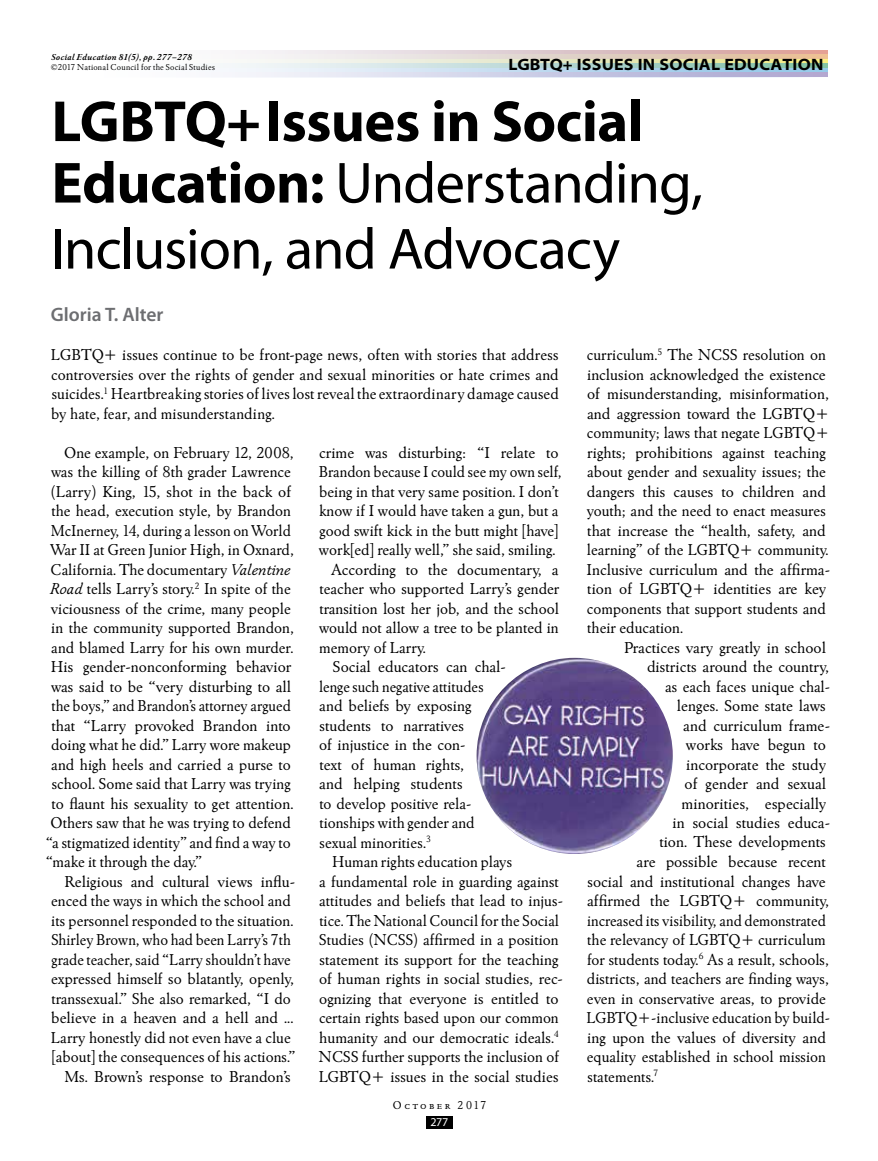
<style>
.page{position:relative;width:878px;height:1161px;background:#fff}
.page>*{position:absolute;margin:0;border:0;box-sizing:border-box;transform-origin:0 0}
.t1{font:58.5px/63.8px "Myriad Pro";letter-spacing:-.015em;color:#000}
.t2{font:600 19.5px "Myriad Pro";color:#6d6e71}
.t3{font:16.5px/19.5px "Winchester New ITC";color:#000;text-align:justify}
.t4{font:700 semi-expanded 16.5px "Myriad Pro";letter-spacing:.01em;color:#000}
.t5{font:12px "Winchester New ITC Book SC";letter-spacing:.205em;color:#000}
.t6{font:12px "Myriad Pro";color:#fff}
.t7{font:9px "Winchester New ITC";letter-spacing:.025em;color:#000}
.t8{font:italic 700 9px "Winchester New ITC";letter-spacing:.025em;color:#000}
.s1{font-weight:700}
.s2{font-style:italic}
.s3{font-family:"Winchester New ITC"}
</style>
<div class="page">
<svg style="left:220px;top:50px;width:607px;height:27px;background:#d5d8d7"></svg>
<div style="left:426px;top:1117px;width:26px;height:12px;background:#000"></div>
<img style="left:476px;top:658px;width:196px;height:196px;border-radius:98px">
<p class="t8" style="left:51px;top:51px;width:142px">Social Education 81(5), pp. 277–278</p>
<p class="t7" style="left:51px;top:62px;width:165px">©2017 National Council for the Social Studies</p>
<p class="t4" style="left:508px;top:55px;width:316px">LGBTQ+ ISSUES IN SOCIAL EDUCATION</p>
<h1 class="t1" style="left:51px;top:91px;width:653px"><span class="s1">LGBTQ+Issues in Social<br>Education:</span> Understanding,<br>Inclusion, and Advocacy</h1>
<p class="t2" style="left:51px;top:302px;width:114px">Gloria T. Alter</p>
<p class="t3" style="left:51px;top:345px;width:509px">LGBTQ+ issues continue to be front-page news, often with stories that address controversies over the rights of gender and sexual minorities or hate crimes and suicides.<sup>1</sup> Heartbreaking stories of lives lost reveal the extraordinary damage caused by hate, fear, and misunderstanding.</p>
<p class="t3" style="left:64px;top:442px;width:231px">One example, on February 12, 2008,</p>
<p class="t3" style="left:51px;top:462px;width:241px">was the killing of 8th grader Lawrence</p>
<p class="t3" style="left:51px;top:481px;width:242px">(Larry) King, 15, shot in the back of</p>
<p class="t3" style="left:51px;top:501px;width:241px">the head, execution style, by Brandon</p>
<p class="t3" style="left:51px;top:520px;width:241px">McInerney, 14, during a lesson on World</p>
<p class="t3" style="left:50px;top:540px;width:245px">War II at Green Junior High, in Oxnard,</p>
<p class="t3" style="left:51px;top:559px;width:241px">California. The documentary <span class="s2">Valentine</span></p>
<p class="t3" style="left:50px;top:579px;width:243px"><span class="s2">Road</span> tells Larry’s story.<sup>2</sup> In spite of the</p>
<p class="t3" style="left:51px;top:598px;width:241px">viciousness of the crime, many people</p>
<p class="t3" style="left:51px;top:618px;width:244px">in the community supported Brandon,</p>
<p class="t3" style="left:51px;top:637px;width:244px">and blamed Larry for his own murder.</p>
<p class="t3" style="left:51px;top:657px;width:242px">His gender-nonconforming behavior</p>
<p class="t3" style="left:51px;top:676px;width:241px">was said to be “very disturbing to all</p>
<p class="t3" style="left:51px;top:696px;width:241px">the boys,” and Brandon’s attorney argued</p>
<p class="t3" style="left:51px;top:715px;width:241px">that “Larry provoked Brandon into</p>
<p class="t3" style="left:51px;top:735px;width:241px">doing what he did.” Larry wore makeup</p>
<p class="t3" style="left:51px;top:754px;width:241px">and high heels and carried a purse to</p>
<p class="t3" style="left:52px;top:774px;width:241px">school. Some said that Larry was trying</p>
<p class="t3" style="left:51px;top:793px;width:243px">to flaunt his sexuality to get attention.</p>
<p class="t3" style="left:51px;top:813px;width:242px">Others saw that he was trying to defend</p>
<p class="t3" style="left:46px;top:832px;width:246px">“a stigmatized identity” and find a way to</p>
<p class="t3" style="left:46px;top:852px;width:158px">“make it through the day.”</p>
<p class="t3" style="left:64px;top:871px;width:232px">Religious and cultural views influ-</p>
<p class="t3" style="left:51px;top:891px;width:241px">enced the ways in which the school and</p>
<p class="t3" style="left:51px;top:910px;width:244px">its personnel responded to the situation.</p>
<p class="t3" style="left:51px;top:930px;width:241px">Shirley Brown, who had been Larry’s 7th</p>
<p class="t3" style="left:51px;top:949px;width:241px">grade teacher, said “Larry shouldn’t have</p>
<p class="t3" style="left:51px;top:969px;width:244px">expressed himself so blatantly, openly,</p>
<p class="t3" style="left:51px;top:988px;width:241px">transsexual.” She also remarked, “I do</p>
<p class="t3" style="left:51px;top:1008px;width:244px">believe in a heaven and a hell and ...</p>
<p class="t3" style="left:51px;top:1027px;width:241px">Larry honestly did not even have a clue</p>
<p class="t3" style="left:51px;top:1047px;width:245px">[about] the consequences of his actions.”</p>
<p class="t3" style="left:64px;top:1066px;width:228px">Ms. Brown’s response to Brandon’s</p>
<p class="t3" style="left:586px;top:345px;width:245px;text-align:left">curriculum.<sup>5</sup> The NCSS resolution on inclusion acknowledged the existence of misunderstanding, misinformation, and aggression toward the LGBTQ+ community; laws that negate LGBTQ+ rights; prohibitions against teaching about gender and sexuality issues; the dangers this causes to children and youth; and the need to enact measures that increase the “health, safety, and learning” of the LGBTQ+ community.<br>Inclusive curriculum and the affirma&shy;tion of LGBTQ+ identities are key components that support students and their education.</p>
<p class="t3" style="left:624px;top:637px;width:203px">Practices vary greatly in school</p>
<p class="t3" style="left:647px;top:657px;width:184px">districts around the country,</p>
<p class="t3" style="left:665px;top:676px;width:166px">as each faces unique chal-</p>
<p class="t3" style="left:677px;top:696px;width:150px">lenges. Some state laws</p>
<p class="t3" style="left:683px;top:715px;width:149px">and curriculum frame-</p>
<p class="t3" style="left:686px;top:735px;width:141px">works have begun to</p>
<p class="t3" style="left:686px;top:754px;width:142px">incorporate the study</p>
<p class="t3" style="left:684px;top:774px;width:143px">of gender and sexual</p>
<p class="t3" style="left:681px;top:793px;width:146px">minorities, especially</p>
<p class="t3" style="left:672px;top:813px;width:159px">in social studies educa-</p>
<p class="t3" style="left:659px;top:832px;width:168px">tion. These developments</p>
<p class="t3" style="left:636px;top:852px;width:191px">are possible because recent</p>
<p class="t3" style="left:587px;top:871px;width:240px">social and institutional changes have</p>
<p class="t3" style="left:587px;top:891px;width:243px">affirmed the LGBTQ+ community,</p>
<p class="t3" style="left:587px;top:910px;width:240px">increased its visibility, and demonstrated</p>
<p class="t3" style="left:587px;top:930px;width:240px">the relevancy of LGBTQ+ curriculum</p>
<p class="t3" style="left:587px;top:949px;width:243px">for students today.<sup>6</sup> As a result, schools,</p>
<p class="t3" style="left:587px;top:969px;width:243px">districts, and teachers are finding ways,</p>
<p class="t3" style="left:587px;top:988px;width:240px">even in conservative areas, to provide</p>
<p class="t3" style="left:586px;top:1008px;width:245px">LGBTQ+-inclusive education by build-</p>
<p class="t3" style="left:587px;top:1027px;width:240px">ing upon the values of diversity and</p>
<p class="t3" style="left:587px;top:1047px;width:240px">equality established in school mission</p>
<p class="t3" style="left:587px;top:1066px;width:72px">statements.<sup>7</sup></p>
<p class="t3" style="left:319px;top:442px;width:241px">crime was disturbing: “I relate to</p>
<p class="t3" style="left:319px;top:462px;width:244px">Brandon because I could see my own self,</p>
<p class="t3" style="left:319px;top:481px;width:241px">being in that very same position. I don’t</p>
<p class="t3" style="left:319px;top:501px;width:241px">know if I would have taken a gun, but a</p>
<p class="t3" style="left:319px;top:520px;width:241px">good swift kick in the butt might [have]</p>
<p class="t3" style="left:319px;top:540px;width:238px">work[ed] really well,” she said, smiling.</p>
<p class="t3" style="left:331px;top:559px;width:229px">According to the documentary, a</p>
<p class="t3" style="left:319px;top:579px;width:241px">teacher who supported Larry’s gender</p>
<p class="t3" style="left:319px;top:598px;width:241px">transition lost her job, and the school</p>
<p class="t3" style="left:319px;top:618px;width:241px">would not allow a tree to be planted in</p>
<p class="t3" style="left:319px;top:637px;width:108px">memory of Larry.</p>
<p class="t3" style="left:333px;top:657px;width:175px">Social educators can chal-</p>
<p class="t3" style="left:319px;top:676px;width:166px">lenge such negative attitudes</p>
<p class="t3" style="left:319px;top:696px;width:154px">and beliefs by exposing</p>
<p class="t3" style="left:319px;top:715px;width:146px">students to narratives</p>
<p class="t3" style="left:319px;top:735px;width:148px">of injustice in the con-</p>
<p class="t3" style="left:319px;top:754px;width:146px">text of human rights,</p>
<p class="t3" style="left:319px;top:774px;width:145px">and helping students</p>
<p class="t3" style="left:319px;top:793px;width:154px">to develop positive rela-</p>
<p class="t3" style="left:319px;top:813px;width:157px">tionships with gender and</p>
<p class="t3" style="left:319px;top:832px;width:113px">sexual minorities.<sup>3</sup></p>
<p class="t3" style="left:332px;top:852px;width:181px">Human rights education plays</p>
<p class="t3" style="left:319px;top:871px;width:241px">a fundamental role in guarding against</p>
<p class="t3" style="left:319px;top:891px;width:245px">attitudes and beliefs that lead to injus-</p>
<p class="t3" style="left:319px;top:910px;width:241px">tice. The National Council for the Social</p>
<p class="t3" style="left:319px;top:930px;width:241px">Studies (NCSS) affirmed in a position</p>
<p class="t3" style="left:319px;top:949px;width:240px">statement its support for the teaching</p>
<p class="t3" style="left:319px;top:969px;width:245px">of human rights in social studies, rec-</p>
<p class="t3" style="left:319px;top:988px;width:241px">ognizing that everyone is entitled to</p>
<p class="t3" style="left:319px;top:1008px;width:241px">certain rights based upon our common</p>
<p class="t3" style="left:319px;top:1027px;width:241px">humanity and our democratic ideals.<sup>4</sup></p>
<p class="t3" style="left:319px;top:1047px;width:242px">NCSS further supports the inclusion of</p>
<p class="t3" style="left:319px;top:1066px;width:241px">LGBTQ+ issues in the social studies</p>
<p class="t5" style="left:393px;top:1098px;width:95px">October <span class="s3">2017</span></p>
<p class="t6" style="left:430px;top:1116px;width:19px">277</p>
</div>
